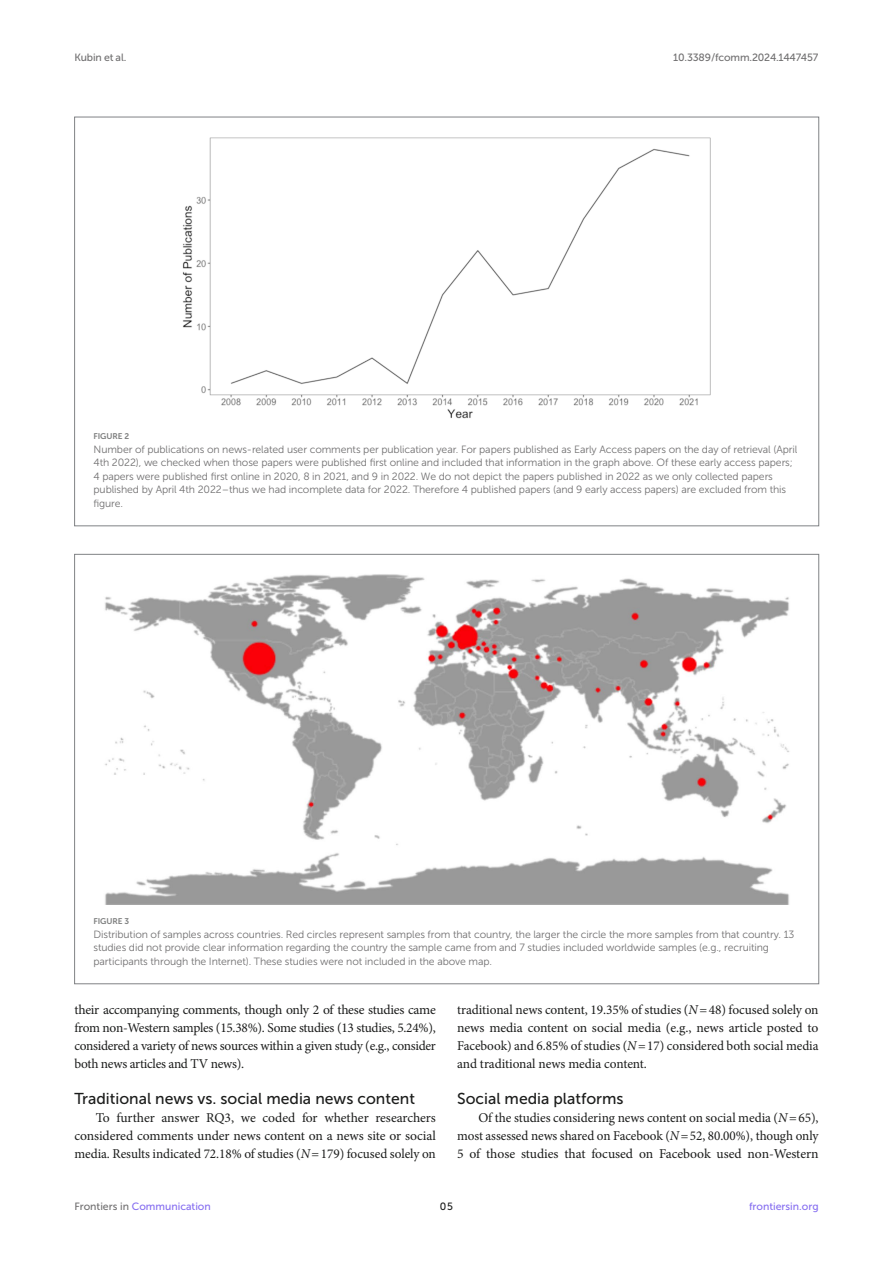
<style>
.page{position:relative;width:893px;height:1263px;background:#fff}
.page>*{position:absolute;margin:0;border:0;box-sizing:border-box;transform-origin:0 0}
.HEAD_3{font:15.75px "Museo Sans 500";color:#1b1c1b}
.TEXT_FLUSH{font:13.5px/18px "Minion Pro";letter-spacing:-.01em;color:#1b1c1b;text-align:justify}
.FIG_LEG{font:10.5px/13.5px "Museo Sans 300";letter-spacing:-.01em;color:#706f70}
.t1{font:10.5px "Museo Sans 500";color:#856df0}
.t2{font:10.5px "Museo Sans 500";letter-spacing:-.015em;color:#706f70}
.t3{font:10.5px "Museo Sans 500";color:#1b1c1b}
.FIG_HD{font:8.25px "Museo Sans 700";letter-spacing:-.01em;color:#7e7f7f}
.s1{font-style:italic}
.s2{color:#706f70}
</style>
<div class="page">
<img style="left:182px;top:137px;width:529px;height:282px">
<img style="left:105px;top:574px;width:685px;height:331px">
<p class="t2" style="left:74px;top:51px;width:53px">Kubin et al.</p>
<p class="t2" style="left:673px;top:51px;width:147px">10.3389/fcomm.2024.1447457</p>
<p class="FIG_HD" style="left:94px;top:432px;width:37px">FIGURE 2</p>
<p class="FIG_LEG" style="left:94px;top:443px;width:705px">Number of publications on news-related user comments per publication year. For papers published as Early Access papers on the day of retrieval (April 4th 2022), we checked when those papers were published first online and included that information in the graph above. Of these early access papers; 4 papers were published first online in 2020, 8 in 2021, and 9 in 2022. We do not depict the papers published in 2022 as we only collected papers published by April 4th 2022–thus we had incomplete data for 2022. Therefore 4 published papers (and 9 early access papers) are excluded from this figure.</p>
<p class="FIG_HD" style="left:94px;top:917px;width:37px">FIGURE 3</p>
<p class="FIG_LEG" style="left:94px;top:927px;width:702px">Distribution of samples across countries. Red circles represent samples from that country, the larger the circle the more samples from that country. 13 studies did not provide clear information regarding the country the sample came from and 7 studies included worldwide samples (e.g., recruiting participants through the Internet). These studies were not included in the above map.</p>
<p class="TEXT_FLUSH" style="left:74px;top:1001px;width:363px">their accompanying comments, though only 2 of these studies came from non-Western samples (15.38%). Some studies (13 studies, 5.24%), considered a variety of news sources within a given study (e.g., consider both news articles and TV news).</p>
<p class="HEAD_3" style="left:74px;top:1090px;width:342px">Traditional news vs. social media news content</p>
<p class="TEXT_FLUSH" style="left:74px;top:1109px;width:363px;text-indent:21px">To further answer RQ3, we coded for whether researchers considered comments under news content on a news site or social media. Results indicated 72.18% of studies (<span class="s1">N</span>=179) focused solely on</p>
<p class="TEXT_FLUSH" style="left:457px;top:1001px;width:363px">traditional news content, 19.35% of studies (<span class="s1">N</span>=48) focused solely on news media content on social media (e.g., news article posted to Facebook) and 6.85% of studies (<span class="s1">N</span>=17) considered both social media and traditional news media content.</p>
<p class="HEAD_3" style="left:457px;top:1090px;width:168px">Social media platforms</p>
<p class="TEXT_FLUSH" style="left:457px;top:1109px;width:363px;text-indent:21px">Of the studies considering news content on social media (<span class="s1">N</span>=65), most assessed news shared on Facebook (<span class="s1">N</span>=52, 80.00%), though only 5 of those studies that focused on Facebook used non-Western</p>
<p class="t1" style="left:74px;top:1200px;width:138px"><span class="s2">Frontiers in</span> Communication</p>
<p class="t3" style="left:440px;top:1200px;width:14px">05</p>
<p class="t1" style="left:749px;top:1200px;width:71px">frontiersin.org</p>
</div>
